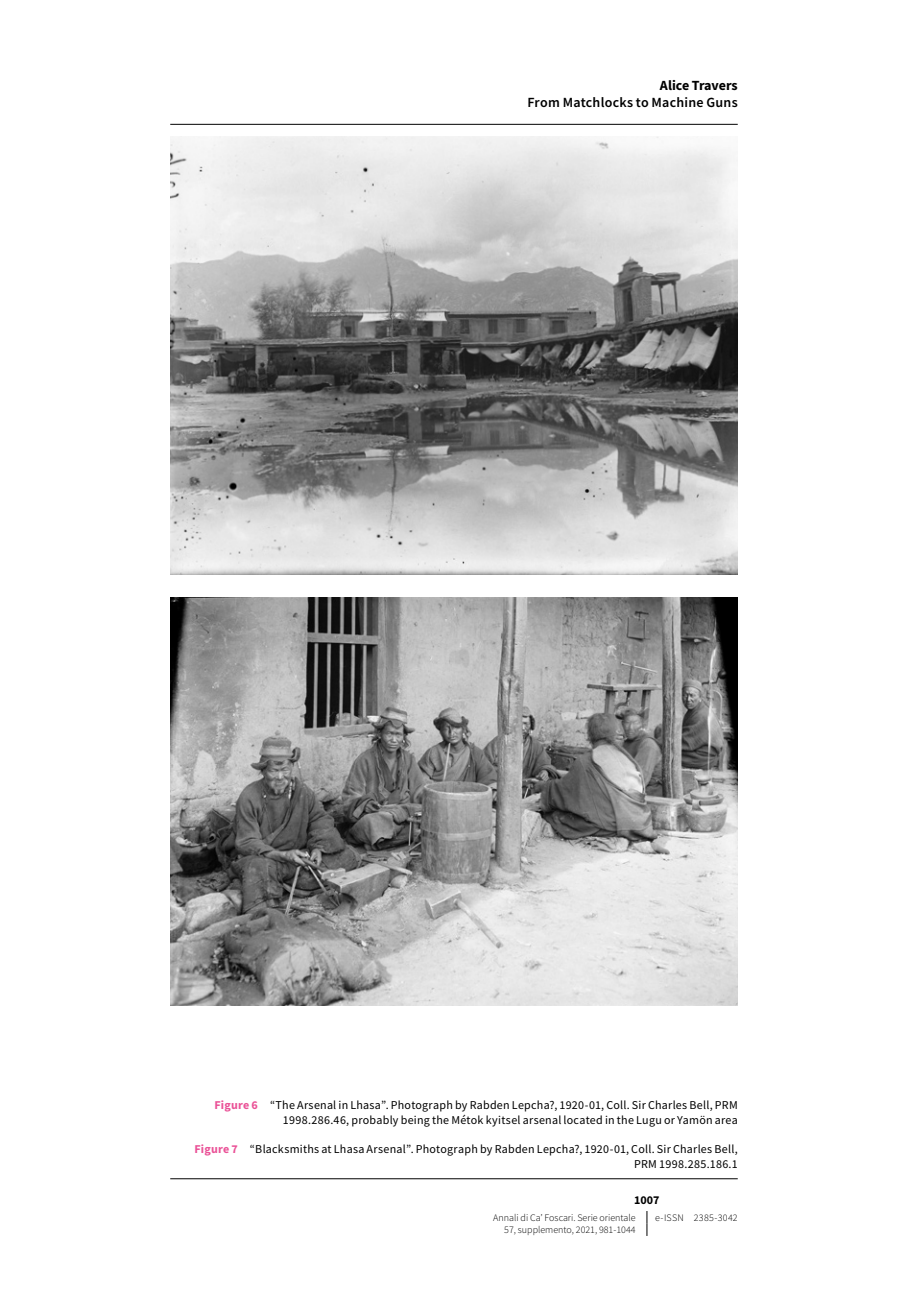
<style>
.page{position:relative;width:908px;height:1304px;background:#fff}
.page>*{position:absolute;margin:0;border:0;box-sizing:border-box;transform-origin:0 0}
.t1{font:600 14px "Source Sans Pro";letter-spacing:.015em;color:#000}
.t2{font:700 14px "Source Sans Pro";letter-spacing:-.005em;color:#000}
.t3{font:12px/15px "Source Sans Pro";letter-spacing:.02em;color:#000;text-align:right}
.t4{font:700 12px "Source Sans Pro";color:#000}
.t5{font:300 10px "Source Sans Pro";color:#000}
.t6{font:300 10px "Source Sans Pro";letter-spacing:.035em;color:#000}
.s1{font-weight:700;color:#ea5297}
</style>
<div class="page">
<svg style="left:646px;top:1211px;width:1px;height:25px"></svg>
<img style="left:170px;top:136px;width:567px;height:439px">
<img style="left:170px;top:597px;width:567px;height:409px">
<hr style="left:170px;top:124px;width:567px;height:1px;background:#000">
<hr style="left:170px;top:1178px;width:567px;height:1px;background:#000">
<p class="t2" style="left:659px;top:76px;width:79px">Alice Travers</p>
<p class="t1" style="left:527px;top:94px;width:212px">From Matchlocks to Machine Guns</p>
<p class="t3" style="left:214px;top:1098px;width:524px"><span class="s1">Figure 6</span> “The Arsenal in Lhasa”. Photograph by Rabden Lepcha?, 1920-01, Coll. Sir Charles Bell, PRM<br>1998.286.46, probably being the Métok kyitsel arsenal located in the Lugu or Yamön area</p>
<p class="t3" style="left:194px;top:1141px;width:544px"><span class="s1">Figure 7</span> “Blacksmiths at Lhasa Arsenal”. Photograph by Rabden Lepcha?, 1920-01, Coll. Sir Charles Bell,<br>PRM 1998.285.186.1</p>
<p class="t4" style="left:634px;top:1192px;width:27px">1007</p>
<p class="t5" style="left:493px;top:1211px;width:144px">Annali di Ca’ Foscari. Serie orientale</p>
<p class="t6" style="left:655px;top:1211px;width:84px">e-ISSN 2385-3042</p>
<p class="t5" style="left:504px;top:1224px;width:133px">57, supplemento, 2021, 981-1044</p>
</div>
